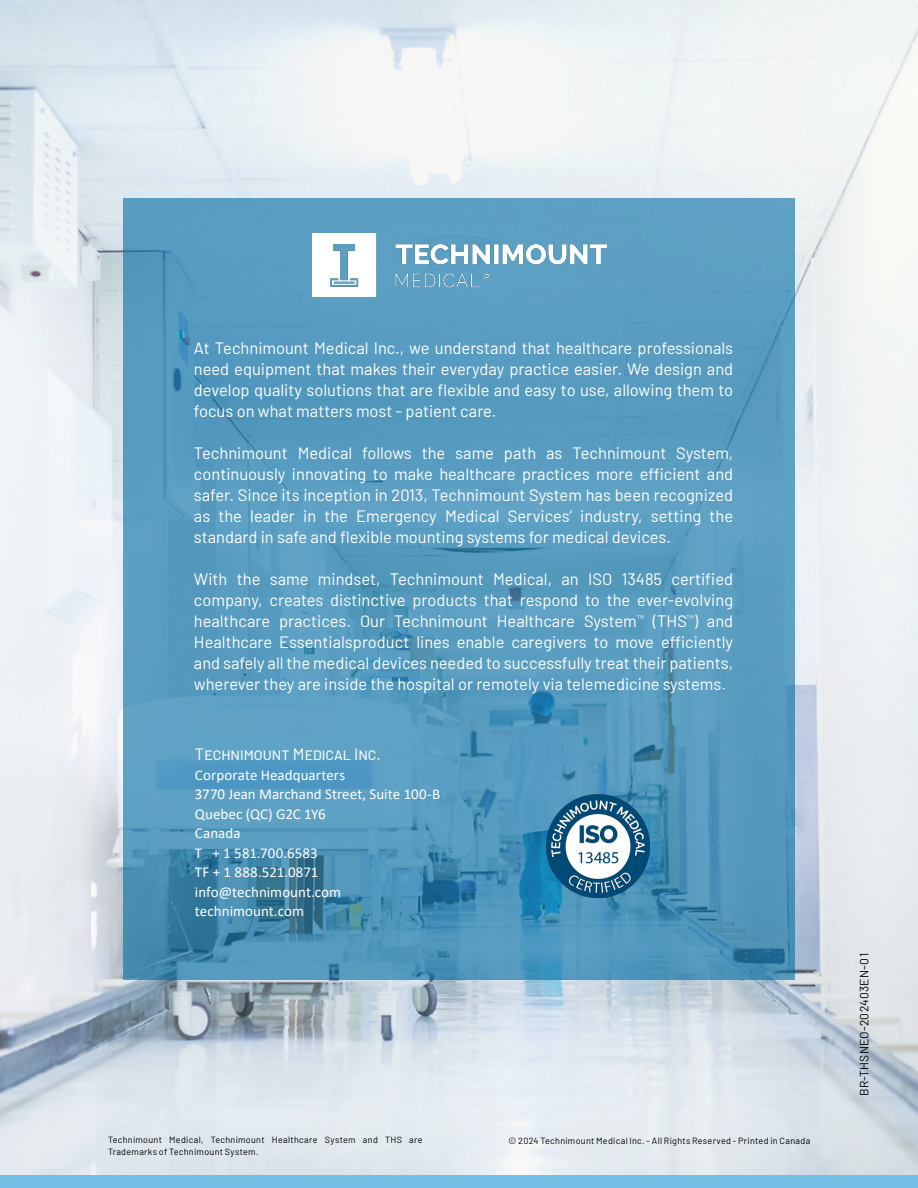
<style>
.page{position:relative;width:918px;height:1188px;background:#fff}
.page>*{position:absolute;margin:0;border:0;box-sizing:border-box;transform-origin:0 0}
.t1{font:16.5px/21px "Barlow";color:#fff;text-align:justify}
.t2{font:15px/19.5px "Calibri";color:#fff}
.t3{font:12px "Barlow";letter-spacing:.02em;color:#000}
.t4{font:9px/12px "Barlow";letter-spacing:.035em;color:#000}
.t5{font:5.55px "Barlow";color:#fff}
</style>
<div class="page">
<img style="left:0;top:0;width:918px;height:1175px">
<div style="left:0;top:1175px;width:918px;height:13px;background:#76c0e8"></div>
<svg style="left:123px;top:199px;width:672px;height:781px;fill:#589cc0"></svg>
<img style="left:313px;top:233px;width:293px;height:64px">
<img style="left:538px;top:786px;width:119px;height:119px">
<p class="t1" style="left:194px;top:336px;width:541px">At Technimount Medical Inc., we understand that healthcare professionals need equipment that makes their everyday practice easier. We design and develop quality solutions that are flexible and easy to use, allowing them to focus on what matters most - patient care.</p>
<p class="t1" style="left:194px;top:441px;width:541px">Technimount Medical follows the same path as Technimount System, continuously innovating to make healthcare practices more efficient and safer. Since its inception in 2013, Technimount System has been recognized as the leader in the Emergency Medical Services’ industry, setting the standard in safe and flexible mounting systems for medical devices.</p>
<p class="t1" style="left:194px;top:567px;width:541px">With the same mindset, Technimount Medical, an ISO 13485 certified company, creates distinctive products that respond to the ever-evolving healthcare practices. Our Technimount Healthcare System</p>
<p class="t5" style="left:637px;top:613px;width:9px">TM</p>
<p class="t1" style="left:653px;top:609px;width:82px">(THS ) and</p>
<p class="t5" style="left:687px;top:613px;width:9px">TM</p>
<p class="t1" style="left:194px;top:630px;width:541px">Healthcare Essentialsproduct lines enable caregivers to move efficiently and safely all the medical devices needed to successfully treat their patients, wherever they are inside the hospital or remotely via telemedicine systems.</p>
<p class="t1" style="left:195px;top:743px;width:188px">Technimount Medical Inc.</p>
<p class="t2" style="left:195px;top:765px;width:247px">Corporate Headquarters<br>3770 Jean Marchand Street, Suite 100-B<br>Quebec (QC) G2C 1Y6<br>Canada<br>T + 1 581.700.6583<br>TF + 1 888.521.0871 info@technimount.com technimount.com</p>
<p class="t4" style="left:108px;top:1133px;width:316px">Technimount Medical, Technimount Healthcare System and THS are<br>Trademarks of Technimount System.</p>
<p class="t4" style="left:509px;top:1134px;width:303px">© 2024 Technimount Medical Inc. - All Rights Reserved - Printed in Canada</p>
<p class="t3" style="left:855px;top:1096px;width:144px;rotate:-90deg">BR-THSNEO-202403EN-01</p>
</div>
